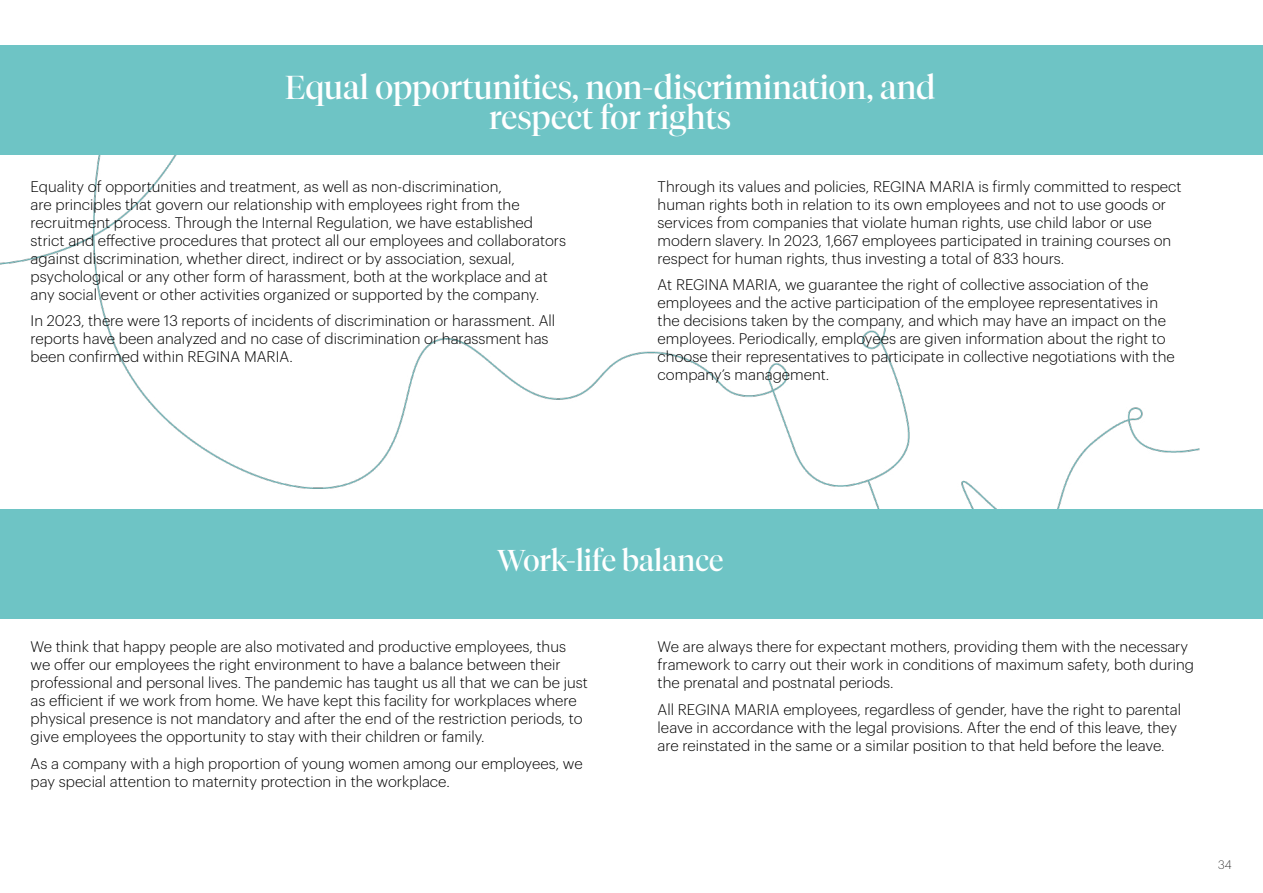
<style>
.page{position:relative;width:1263px;height:893px;background:#fff}
.page>*{position:absolute;margin:0;border:0;box-sizing:border-box;transform-origin:0 0}
.t1{font:33px/30px "Tiempos Fine";color:#fff;text-align:center}
.t2{font:30px "Tiempos Fine";color:#fff}
.t3{font:300 15px/18px "Graphik";color:#000}
.t4{font:200 12px "Graphik";color:#000}
</style>
<div class="page">
<img style="left:0;top:155px;width:1199px;height:355px">
<div style="left:0;top:46px;width:1263px;height:109px;background:#6ec4c5"></div>
<div style="left:0;top:510px;width:1263px;height:109px;background:#6ec4c5"></div>
<h1 class="t1" style="left:285px;top:72px;width:652px">Equal opportunities, non-discrimination, and respect for rights</h1>
<p class="t3" style="left:31px;top:176px;width:537px">Equality of opportunities and treatment, as well as non-discrimination,<br>are principles that govern our relationship with employees right from the recruitment process. Through the Internal Regulation, we have established strict and effective procedures that protect all our employees and collaborators against discrimination, whether direct, indirect or by association, sexual, psychological or any other form of harassment, both at the workplace and at any social event or other activities organized or supported by the company.</p>
<p class="t3" style="left:31px;top:311px;width:526px">In 2023, there were 13 reports of incidents of discrimination or harassment. All reports have been analyzed and no case of discrimination or harassment has been confirmed within REGINA MARIA.</p>
<p class="t3" style="left:658px;top:176px;width:525px">Through its values and policies, REGINA MARIA is firmly committed to respect human rights both in relation to its own employees and not to use goods or services from companies that violate human rights, use child labor or use modern slavery. In 2023, 1,667 employees participated in training courses on respect for human rights, thus investing a total of 833 hours.</p>
<p class="t3" style="left:658px;top:275px;width:519px">At REGINA MARIA, we guarantee the right of collective association of the employees and the active participation of the employee representatives in the decisions taken by the company, and which may have an impact on the employees. Periodically, employees are given information about the right to choose their representatives to participate in collective negotiations with the company’s management.</p>
<h2 class="t2" style="left:497px;top:543px;width:228px">Work-life balance</h2>
<p class="t3" style="left:31px;top:636px;width:559px">We think that happy people are also motivated and productive employees, thus we offer our employees the right environment to have a balance between their professional and personal lives. The pandemic has taught us all that we can be just as efficient if we work from home. We have kept this facility for workplaces where physical presence is not mandatory and after the end of the restriction periods, to give employees the opportunity to stay with their children or family.</p>
<p class="t3" style="left:31px;top:753px;width:553px">As a company with a high proportion of young women among our employees, we pay special attention to maternity protection in the workplace.</p>
<p class="t3" style="left:658px;top:636px;width:538px">We are always there for expectant mothers, providing them with the necessary framework to carry out their work in conditions of maximum safety, both during the prenatal and postnatal periods.</p>
<p class="t3" style="left:658px;top:699px;width:525px">All REGINA MARIA employees, regardless of gender, have the right to parental leave in accordance with the legal provisions. After the end of this leave, they are reinstated in the same or a similar position to that held before the leave.</p>
<p class="t4" style="left:1218px;top:856px;width:15px">34</p>
</div>
